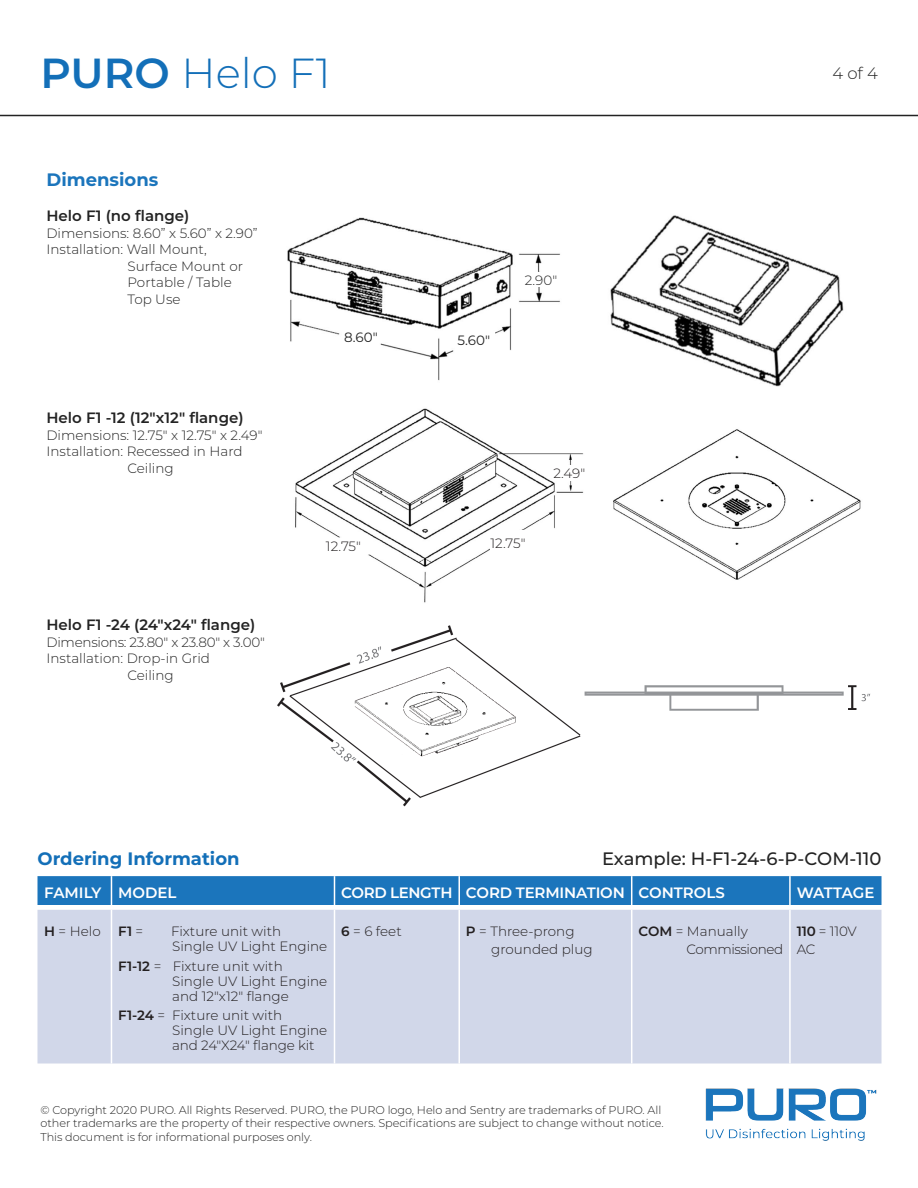
<style>
.page{position:relative;width:918px;height:1188px;background:#fff}
.page>*{position:absolute;margin:0;border:0;box-sizing:border-box;transform-origin:0 0}
.t1{font:300 42px "Montserrat";color:#136fb8}
.t2{font:500 18px "Montserrat";color:#232323}
.t3{font:700 18px "Montserrat";color:#136fb8}
.t4{font:700 18px "Montserrat";color:#1b75bc}
.t5{font:300 16.5px "Montserrat";color:#232323}
.t6{font:600 15px "Montserrat";color:#232323}
.t7{font:600 15px "Montserrat";letter-spacing:-.01em;color:#fff}
.t8{font:300 13.5px/15px "Montserrat";color:#231f20}
.t9{font:300 13.5px "Montserrat";color:#232323}
.t10{font:300 13.5px "Montserrat";letter-spacing:-.02em;color:#232323}
.t11{font:300 13.5px "Montserrat";letter-spacing:-.03em;color:#231f20}
.t12{font:13.5px "Montserrat";color:#232323}
.t13{font:600 13.5px "Montserrat";color:#231f20}
.t14{font:300 11.25px/13.5px "Montserrat";letter-spacing:-.005em;color:#232323}
.s1{font-weight:600}
.s2{font-weight:300}
</style>
<div class="page">
<hr style="left:0;top:115px;width:918px;height:1px;background:#232323">
<div style="left:38px;top:910px;width:844px;height:154px;background:#d1d7e9"></div>
<div style="left:38px;top:876px;width:844px;height:29px;background:#1b75bc"></div>
<hr style="left:789px;top:876px;width:2px;height:29px;background:#fff">
<hr style="left:111px;top:910px;width:1px;height:154px;background:#fff">
<hr style="left:334px;top:910px;width:1px;height:154px;background:#fff">
<hr style="left:458px;top:910px;width:2px;height:154px;background:#fff">
<hr style="left:631px;top:910px;width:1px;height:154px;background:#fff">
<hr style="left:789px;top:910px;width:2px;height:154px;background:#fff">
<img style="left:705px;top:1088px;width:172px;height:53px">
<img style="left:287px;top:217px;width:273px;height:164px">
<img style="left:610px;top:215px;width:234px;height:172px">
<div style="left:525px;top:272px;width:53px;height:14px;background:#fff"></div>
<div style="left:344px;top:329px;width:38px;height:14px;background:#fff"></div>
<div style="left:458px;top:332px;width:37px;height:20px;background:#fff"></div>
<img style="left:613px;top:429px;width:248px;height:151px">
<img style="left:295px;top:408px;width:289px;height:195px">
<div style="left:326px;top:538px;width:44px;height:14px;background:#fff"></div>
<div style="left:490px;top:530px;width:44px;height:24px;background:#fff"></div>
<div style="left:553px;top:465px;width:36px;height:15px;background:#fff"></div>
<img style="left:277px;top:625px;width:593px;height:182px">
<p class="t1" style="left:40px;top:44px;width:292px"><span class="s1">PURO</span> Helo F1</p>
<p class="t4" style="left:46px;top:166px;width:113px">Dimensions</p>
<p class="t6" style="left:46px;top:205px;width:144px">Helo F1 (no flange)</p>
<p class="t9" style="left:46px;top:224px;width:213px">Dimensions: 8.60” x 5.60” x 2.90”</p>
<p class="t9" style="left:46px;top:240px;width:162px">Installation: Wall Mount,</p>
<p class="t9" style="left:128px;top:257px;width:117px">Surface Mount or</p>
<p class="t9" style="left:128px;top:273px;width:106px">Portable / Table</p>
<p class="t9" style="left:128px;top:290px;width:55px">Top Use</p>
<p class="t6" style="left:46px;top:407px;width:199px">Helo F1 -12 (12"x12" flange)</p>
<p class="t9" style="left:46px;top:426px;width:218px">Dimensions: 12.75" x 12.75" x 2.49"</p>
<p class="t9" style="left:46px;top:442px;width:198px">Installation: Recessed in Hard</p>
<p class="t9" style="left:128px;top:459px;width:48px">Ceiling</p>
<p class="t12" style="left:344px;top:328px;width:35px">8.60"</p>
<p class="t12" style="left:458px;top:331px;width:34px">5.60"</p>
<p class="t9" style="left:525px;top:271px;width:34px">2.90"</p>
<p class="t8" style="left:553px;top:465px;width:33px">2.49"</p>
<p class="t6" style="left:46px;top:615px;width:210px">Helo F1 -24 (24"x24" flange)</p>
<p class="t10" style="left:46px;top:633px;width:220px">Dimensions: 23.80" x 23.80" x 3.00"</p>
<p class="t9" style="left:46px;top:650px;width:165px">Installation: Drop-in Grid</p>
<p class="t9" style="left:128px;top:666px;width:48px">Ceiling</p>
<p class="t8" style="left:326px;top:538px;width:36px">12.75"</p>
<p class="t8" style="left:490px;top:536px;width:36px">12.75"</p>
<p class="t5" style="left:832px;top:62px;width:47px">4 of 4</p>
<p class="t3" style="left:38px;top:846px;width:204px">Ordering Information</p>
<p class="t2" style="left:602px;top:846px;width:281px">Example: H-F1-24-6-P-COM-110</p>
<p class="t7" style="left:44px;top:882px;width:59px">FAMILY</p>
<p class="t7" style="left:118px;top:882px;width:60px">MODEL</p>
<p class="t7" style="left:341px;top:882px;width:113px">CORD LENGTH</p>
<p class="t7" style="left:466px;top:882px;width:160px">CORD TERMINATION</p>
<p class="t7" style="left:638px;top:882px;width:88px">CONTROLS</p>
<p class="t7" style="left:797px;top:882px;width:79px">WATTAGE</p>
<p class="t8" style="left:44px;top:924px;width:58px"><span class="s1">H</span> = Helo</p>
<p class="t13" style="left:118px;top:922px;width:27px">F1 <span class="s2">=</span></p>
<p class="t8" style="left:171px;top:924px;width:112px">Fixture unit with</p>
<p class="t8" style="left:172px;top:939px;width:157px">Single UV Light Engine</p>
<p class="t8" style="left:172px;top:958px;width:157px;text-indent:-54px"><span class="s1">F1-12</span> = Fixture unit with<br>Single UV Light Engine and 12"x12" flange</p>
<p class="t8" style="left:172px;top:1007px;width:157px;text-indent:-54px"><span class="s1">F1-24</span> = Fixture unit with<br>Single UV Light Engine and 24"X24" flange kit</p>
<p class="t8" style="left:341px;top:924px;width:62px"><span class="s1">6</span> = 6 feet</p>
<p class="t8" style="left:466px;top:924px;width:110px"><span class="s1">P</span> = Three-prong</p>
<p class="t8" style="left:491px;top:942px;width:103px">grounded plug</p>
<p class="t8" style="left:638px;top:924px;width:111px"><span class="s1">COM</span> = Manually</p>
<p class="t11" style="left:687px;top:940px;width:98px">Commissioned</p>
<p class="t8" style="left:797px;top:922px;width:62px;line-height:18px"><span class="s1">110</span> = 110V<br>AC</p>
<p class="t14" style="left:40px;top:1103px;width:625px">© Copyright 2020 PURO. All Rights Reserved. PURO, the PURO logo, Helo and Sentry are trademarks of PURO. All other trademarks are the property of their respective owners. Specifications are subject to change without notice.<br>This document is for informational purposes only.</p>
</div>
